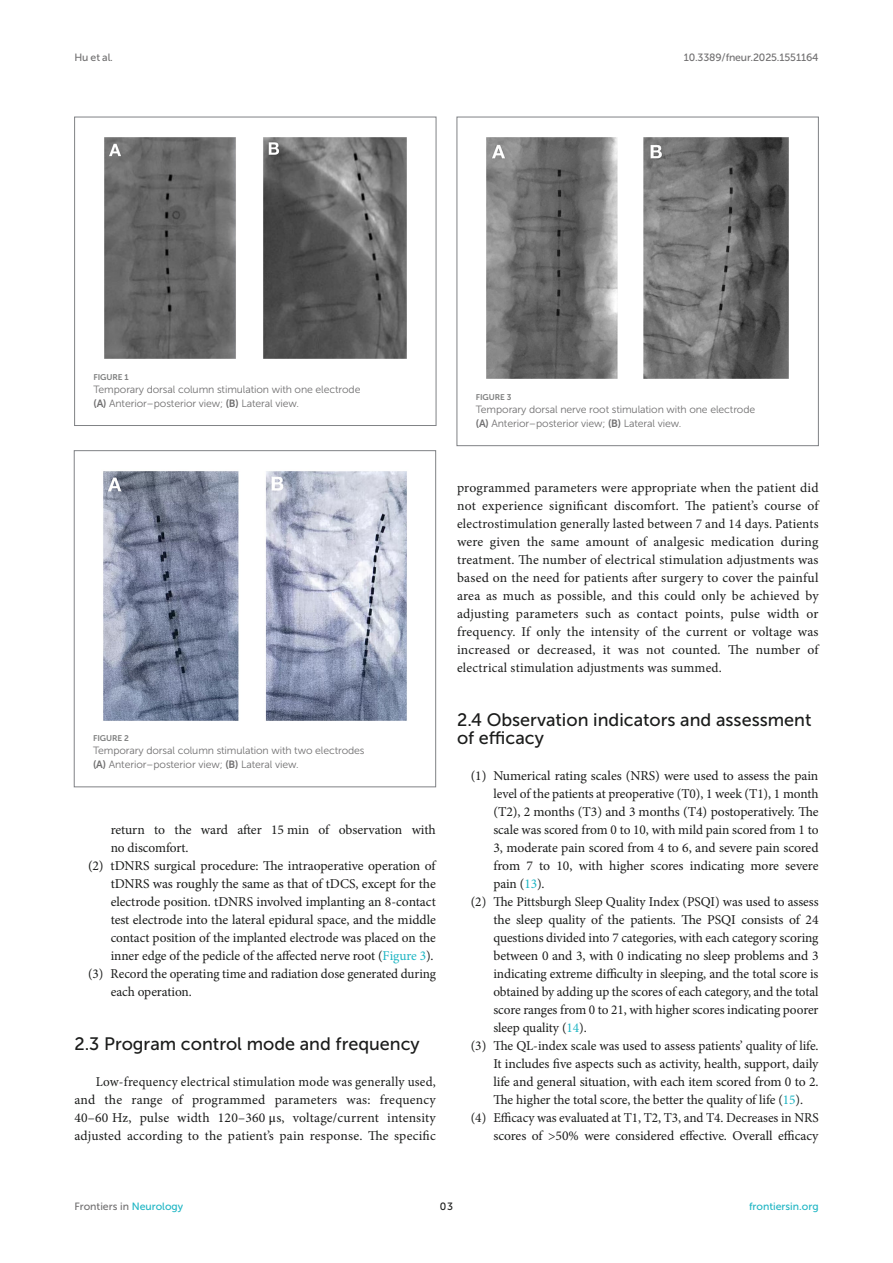
<style>
.page{position:relative;width:893px;height:1263px;background:#fff}
.page>*{position:absolute;margin:0;border:0;box-sizing:border-box;transform-origin:0 0}
.HEAD_2{font:18px/18px "Museo Sans 500";color:#1b1c1b}
.NL_MID{font:13.5px/18px "Minion Pro";letter-spacing:-.005em;color:#1b1c1b;text-align:justify}
.TEXT{font:13.5px/18px "Minion Pro";letter-spacing:.015em;color:#1b1c1b;text-align:justify}
.FIG_LEG{font:10.5px/13.5px "Museo Sans 300";letter-spacing:-.01em;color:#706f70}
.t1{font:10.5px "Museo Sans 500";letter-spacing:-.015em;color:#706f70}
.t2{font:10.5px "Museo Sans 500";color:#1db5c3}
.t3{font:10.5px "Museo Sans 500";color:#1b1c1b}
.FIG_HD{font:8.25px "Museo Sans 700";letter-spacing:-.01em;color:#7e7f7f}
.s1{font-family:"Museo Sans 700"}
.s2{color:#1db5c3}
.s3{font-family:"STIX General"}
</style>
<div class="page">
<img style="left:104px;top:137px;width:303px;height:222px">
<div style="left:74px;top:117px;width:362px;height:309px;border:1px solid #808285"></div>
<img style="left:103px;top:471px;width:304px;height:250px">
<div style="left:74px;top:450px;width:362px;height:337px;border:1px solid #808285"></div>
<img style="left:486px;top:137px;width:303px;height:242px">
<div style="left:457px;top:117px;width:362px;height:329px;border:1px solid #808285"></div>
<p class="t1" style="left:74px;top:51px;width:40px">Hu et al.</p>
<p class="t1" style="left:684px;top:51px;width:136px">10.3389/fneur.2025.1551164</p>
<p class="FIG_HD" style="left:94px;top:372px;width:37px">FIGURE 1</p>
<p class="FIG_LEG" style="left:94px;top:383px;width:268px">Temporary dorsal column stimulation with one electrode <span class="s1">(A)</span> Anterior–posterior view; <span class="s1">(B)</span> Lateral view.</p>
<p class="FIG_HD" style="left:476px;top:392px;width:37px">FIGURE 3</p>
<p class="FIG_LEG" style="left:476px;top:403px;width:281px">Temporary dorsal nerve root stimulation with one electrode <span class="s1">(A)</span> Anterior–posterior view; <span class="s1">(B)</span> Lateral view.</p>
<p class="FIG_HD" style="left:93px;top:733px;width:37px">FIGURE 2</p>
<p class="FIG_LEG" style="left:93px;top:744px;width:273px">Temporary dorsal column stimulation with two electrodes <span class="s1">(A)</span> Anterior–posterior view; <span class="s1">(B)</span> Lateral view.</p>
<p class="NL_MID" style="left:111px;top:821px;width:327px">return to the ward after 15 min of observation with no discomfort.</p>
<p class="NL_MID" style="left:111px;top:857px;width:327px;text-indent:-23px">(2) tDNRS surgical procedure: The intraoperative operation of tDNRS was roughly the same as that of tDCS, except for the electrode position. tDNRS involved implanting an 8-contact test electrode into the lateral epidural space, and the middle contact position of the implanted electrode was placed on the inner edge of the pedicle of the affected nerve root (<span class="s2">Figure 3</span>).</p>
<p class="NL_MID" style="left:111px;top:965px;width:327px;text-indent:-23px">(3) Record the operating time and radiation dose generated during each operation.</p>
<p class="HEAD_2" style="left:74px;top:1035px;width:347px">2.3 Program control mode and frequency</p>
<p class="TEXT" style="left:74px;top:1073px;width:363px;text-indent:21px">Low-frequency electrical stimulation mode was generally used, and the range of programmed parameters was: frequency 40–60 Hz, pulse width 120–360 <span class="s3">μ</span>s, voltage/current intensity adjusted according to the patient’s pain response. The specific</p>
<p class="TEXT" style="left:457px;top:479px;width:363px">programmed parameters were appropriate when the patient did not experience significant discomfort. The patient’s course of electrostimulation generally lasted between 7 and 14 days. Patients were given the same amount of analgesic medication during treatment. The number of electrical stimulation adjustments was based on the need for patients after surgery to cover the painful area as much as possible, and this could only be achieved by adjusting parameters such as contact points, pulse width or frequency. If only the intensity of the current or voltage was increased or decreased, it was not counted. The number of electrical stimulation adjustments was summed.</p>
<p class="HEAD_2" style="left:457px;top:711px;width:356px">2.4 Observation indicators and assessment of efficacy</p>
<p class="NL_MID" style="left:493px;top:767px;width:327px;text-indent:-23px">(1) Numerical rating scales (NRS) were used to assess the pain level of the patients at preoperative (T0), 1 week (T1), 1 month (T2), 2 months (T3) and 3 months (T4) postoperatively. The scale was scored from 0 to 10, with mild pain scored from 1 to 3, moderate pain scored from 4 to 6, and severe pain scored from 7 to 10, with higher scores indicating more severe pain (<span class="s2">13</span>).</p>
<p class="NL_MID" style="left:493px;top:893px;width:327px;text-indent:-23px">(2) The Pittsburgh Sleep Quality Index (PSQI) was used to assess the sleep quality of the patients. The PSQI consists of 24 questions divided into 7 categories, with each category scoring between 0 and 3, with 0 indicating no sleep problems and 3 indicating extreme difficulty in sleeping, and the total score is obtained by adding up the scores of each category, and the total score ranges from 0 to 21, with higher scores indicating poorer sleep quality (<span class="s2">14</span>).</p>
<p class="NL_MID" style="left:493px;top:1037px;width:327px;text-indent:-23px">(3) The QL-index scale was used to assess patients’ quality of life.<br>It includes five aspects such as activity, health, support, daily life and general situation, with each item scored from 0 to 2.<br>The higher the total score, the better the quality of life (<span class="s2">15</span>).</p>
<p class="NL_MID" style="left:471px;top:1109px;width:349px;text-align:right">(4) Efficacy was evaluated at T1, T2, T3, and T4. Decreases in NRS scores of &gt;50% were considered effective. Overall efficacy</p>
<p class="t1" style="left:74px;top:1200px;width:110px">Frontiers in <span class="s2">Neurology</span></p>
<p class="t3" style="left:440px;top:1200px;width:15px">03</p>
<p class="t2" style="left:749px;top:1200px;width:71px">frontiersin.org</p>
</div>
